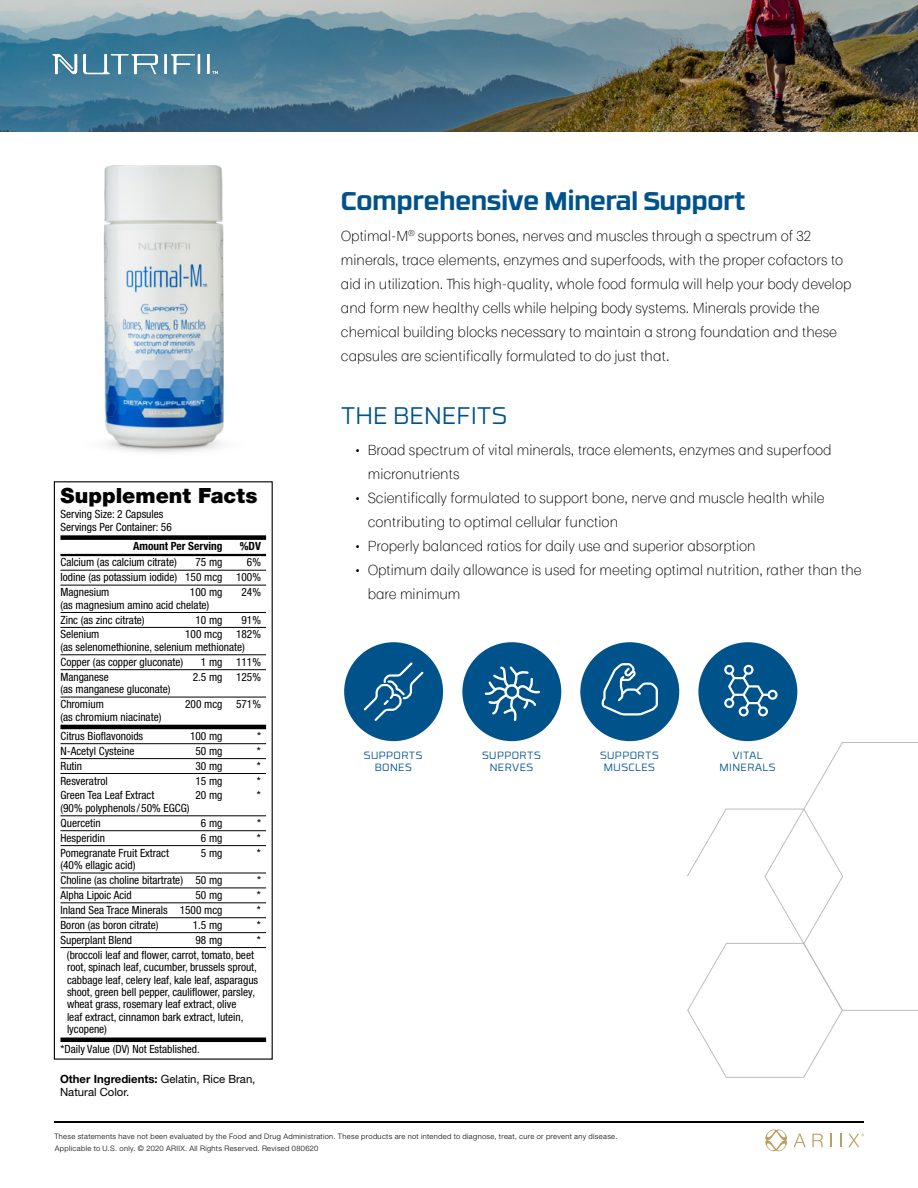
<style>
.page{position:relative;width:918px;height:1188px;background:#fff}
.page>*{position:absolute;margin:0;border:0;box-sizing:border-box;transform-origin:0 0}
.t1{font:700 25.5px "RB No 3.1";color:#00528a}
.t2{font:300 24px "RB No 3.1";color:#00528a}
.t3{font:900 21px "Helvetica Neue LT Pro";color:#000}
.t4{font:300 13.5px/24px "Moriston";color:#000}
.t5{font:condensed 11.4px/12.5px "Helvetica Neue LT Pro";color:#000}
.t6{font:11.4px/13.6px "Helvetica Neue LT Pro";color:#000}
.t7{font:700 condensed 11.4px "Helvetica Neue LT Pro";color:#000}
.t8{font:300 10.5px/12px "RB No 3.1";letter-spacing:.04em;color:#00528a;text-align:center}
.t9{font:300 7.5px/12px "Helvetica Neue LT Pro";letter-spacing:.045em;color:#000}
.s1{font-weight:700}
</style>
<div class="page">
<hr style="left:54px;top:1121px;width:810px;height:2px;background:#000">
<svg style="left:794px;top:1134px;width:12px;height:13px"></svg>
<svg style="left:812px;top:1134px;width:11px;height:13px"></svg>
<svg style="left:831px;top:1134px;width:1px;height:13px"></svg>
<svg style="left:840px;top:1134px;width:2px;height:13px"></svg>
<svg style="left:765px;top:1129px;width:22px;height:22px"></svg>
<svg style="left:848px;top:1134px;width:16px;height:13px"></svg>
<img style="left:103px;top:166px;width:121px;height:287px">
<div style="left:60px;top:535px;width:206px;height:5px;background:#000"></div>
<hr style="left:60px;top:554px;width:206px;height:2px;background:#000">
<hr style="left:60px;top:570px;width:206px;height:1px;background:#000">
<hr style="left:60px;top:585px;width:206px;height:1px;background:#000">
<hr style="left:60px;top:612px;width:206px;height:1px;background:#000">
<hr style="left:60px;top:627px;width:206px;height:1px;background:#000">
<hr style="left:60px;top:654px;width:206px;height:1px;background:#000">
<hr style="left:60px;top:669px;width:206px;height:1px;background:#000">
<hr style="left:60px;top:697px;width:206px;height:1px;background:#000">
<hr style="left:60px;top:725px;width:206px;height:4px;background:#000">
<hr style="left:60px;top:743px;width:206px;height:1px;background:#000">
<hr style="left:60px;top:758px;width:206px;height:1px;background:#000">
<hr style="left:60px;top:773px;width:206px;height:1px;background:#000">
<hr style="left:60px;top:816px;width:206px;height:1px;background:#000">
<hr style="left:60px;top:830px;width:206px;height:1px;background:#000">
<hr style="left:60px;top:845px;width:206px;height:1px;background:#000">
<hr style="left:60px;top:873px;width:206px;height:1px;background:#000">
<hr style="left:60px;top:888px;width:206px;height:1px;background:#000">
<hr style="left:60px;top:903px;width:206px;height:1px;background:#000">
<hr style="left:60px;top:917px;width:206px;height:1px;background:#000">
<hr style="left:60px;top:932px;width:206px;height:1px;background:#000">
<hr style="left:60px;top:947px;width:206px;height:1px;background:#000">
<hr style="left:60px;top:1038px;width:206px;height:4px;background:#000">
<div style="left:54px;top:481px;width:219px;height:579px;border:1px solid #000"></div>
<img style="left:0;top:0;width:918px;height:132px">
<hr style="left:164px;top:54px;width:3px;height:20px;background:#fff">
<hr style="left:198px;top:54px;width:2px;height:20px;background:#fff">
<hr style="left:207px;top:54px;width:3px;height:20px;background:#fff">
<svg style="left:171px;top:54px;width:24px;height:20px"></svg>
<svg style="left:83px;top:54px;width:75px;height:20px"></svg>
<svg style="left:53px;top:54px;width:24px;height:20px"></svg>
<svg style="left:212px;top:71px;width:6px;height:3px"></svg>
<svg style="left:687px;top:742px;width:231px;height:336px"></svg>
<div style="left:344px;top:642px;width:99px;height:99px;background:#00528a;border-radius:50%"></div>
<div style="left:462px;top:642px;width:99px;height:99px;background:#00528a;border-radius:50%"></div>
<div style="left:580px;top:642px;width:99px;height:99px;background:#00528a;border-radius:50%"></div>
<div style="left:698px;top:642px;width:99px;height:99px;background:#00528a;border-radius:50%"></div>
<svg style="left:364px;top:662px;width:60px;height:59px"></svg>
<svg style="left:485px;top:666px;width:55px;height:55px"></svg>
<svg style="left:602px;top:663px;width:56px;height:53px"></svg>
<svg style="left:724px;top:665px;width:54px;height:51px"></svg>
<h3 class="t3" style="left:60px;top:483px;width:198px">Supplement Facts</h3>
<p class="t5" style="left:60px;top:508px;width:113px;line-height:13px">Serving Size: 2 Capsules<br>Servings Per Container: 56</p>
<p class="t7" style="left:133px;top:540px;width:91px">Amount Per Serving</p>
<p class="t7" style="left:240px;top:540px;width:23px">%DV</p>
<p class="t5" style="left:60px;top:556px;width:118px">Calcium (as calcium citrate)</p>
<p class="t5" style="left:195px;top:556px;width:29px">75 mg</p>
<p class="t5" style="left:60px;top:555px;width:202px;line-height:14.9px;text-align:justify;text-indent:187px">6% Iodine (as potassium iodide) 150 mcg 100% Magnesium</p>
<p class="t5" style="left:190px;top:586px;width:34px">100 mg</p>
<p class="t5" style="left:241px;top:586px;width:21px">24%</p>
<p class="t5" style="left:60px;top:597px;width:150px;line-height:14.9px">(as magnesium amino acid chelate)<br>Zinc (as zinc citrate)</p>
<p class="t5" style="left:195px;top:613px;width:29px">10 mg</p>
<p class="t5" style="left:242px;top:613px;width:21px">91%</p>
<p class="t5" style="left:60px;top:628px;width:41px">Selenium</p>
<p class="t5" style="left:60px;top:628px;width:202px;text-indent:125px">100 mcg 182% (as selenomethionine, selenium methionate)</p>
<p class="t5" style="left:60px;top:655px;width:124px">Copper (as copper gluconate)</p>
<p class="t5" style="left:201px;top:655px;width:62px">1 mg 111%</p>
<p class="t5" style="left:60px;top:670px;width:50px">Manganese</p>
<p class="t5" style="left:193px;top:670px;width:70px">2.5 mg 125%</p>
<p class="t5" style="left:60px;top:682px;width:112px;line-height:14.9px">(as manganese gluconate)<br>Chromium</p>
<p class="t5" style="left:185px;top:698px;width:77px">200 mcg 571%</p>
<p class="t5" style="left:60px;top:707px;width:103px;line-height:19.2px">(as chromium niacinate)<br>Citrus Bioflavonoids</p>
<p class="t5" style="left:190px;top:729px;width:34px">100 mg</p>
<p class="t5" style="left:257px;top:729px;width:5px">*</p>
<p class="t5" style="left:60px;top:744px;width:76px">N-Acetyl Cysteine</p>
<p class="t5" style="left:195px;top:744px;width:29px">50 mg</p>
<p class="t5" style="left:257px;top:744px;width:5px">*</p>
<p class="t5" style="left:60px;top:759px;width:23px">Rutin</p>
<p class="t5" style="left:195px;top:759px;width:29px">30 mg</p>
<p class="t5" style="left:257px;top:759px;width:5px">*</p>
<p class="t5" style="left:60px;top:774px;width:49px">Resveratrol</p>
<p class="t5" style="left:195px;top:774px;width:29px">15 mg</p>
<p class="t5" style="left:257px;top:774px;width:5px">*</p>
<p class="t5" style="left:60px;top:789px;width:95px">Green Tea Leaf Extract</p>
<p class="t5" style="left:195px;top:789px;width:29px">20 mg</p>
<p class="t5" style="left:257px;top:789px;width:5px">*</p>
<p class="t5" style="left:60px;top:800px;width:131px;line-height:14.9px">(90% polyphenols / 50% EGCG)<br>Quercetin</p>
<p class="t5" style="left:201px;top:816px;width:23px">6 mg</p>
<p class="t5" style="left:257px;top:816px;width:5px">*</p>
<p class="t5" style="left:60px;top:831px;width:46px">Hesperidin</p>
<p class="t5" style="left:201px;top:831px;width:23px">6 mg</p>
<p class="t5" style="left:257px;top:831px;width:5px">*</p>
<p class="t5" style="left:60px;top:846px;width:110px">Pomegranate Fruit Extract</p>
<p class="t5" style="left:201px;top:846px;width:23px">5 mg</p>
<p class="t5" style="left:257px;top:846px;width:5px">*</p>
<p class="t5" style="left:60px;top:858px;width:164px;line-height:14.9px">(40% ellagic acid)<br>Choline (as choline bitartrate) 50 mg</p>
<p class="t5" style="left:257px;top:874px;width:5px">*</p>
<p class="t5" style="left:60px;top:889px;width:73px">Alpha Lipoic Acid</p>
<p class="t5" style="left:195px;top:889px;width:29px">50 mg</p>
<p class="t5" style="left:257px;top:889px;width:5px">*</p>
<p class="t5" style="left:60px;top:904px;width:164px">Inland Sea Trace Minerals 1500 mcg</p>
<p class="t5" style="left:257px;top:904px;width:5px">*</p>
<p class="t5" style="left:60px;top:918px;width:100px">Boron (as boron citrate)</p>
<p class="t5" style="left:193px;top:918px;width:31px">1.5 mg</p>
<p class="t5" style="left:257px;top:918px;width:5px">*</p>
<p class="t5" style="left:60px;top:933px;width:73px">Superplant Blend</p>
<p class="t5" style="left:195px;top:933px;width:29px">98 mg</p>
<p class="t5" style="left:257px;top:933px;width:5px">*</p>
<p class="t5" style="left:67px;top:948px;width:193px">(broccoli leaf and flower, carrot, tomato, beet root, spinach leaf, cucumber, brussels sprout, cabbage leaf, celery leaf, kale leaf, asparagus shoot, green bell pepper, cauliflower, parsley, wheat grass, rosemary leaf extract, olive<br>leaf extract, cinnamon bark extract, lutein, lycopene)</p>
<p class="t5" style="left:60px;top:1042px;width:141px">*Daily Value (DV) Not Established.</p>
<p class="t6" style="left:60px;top:1071px;width:197px"><span class="s1">Other Ingredients:</span> Gelatin, Rice Bran,<br>Natural Color.</p>
<h1 class="t1" style="left:341px;top:181px;width:406px">Comprehensive Mineral Support</h1>
<p class="t4" style="left:341px;top:223px;width:512px">Optimal-M<sup>®</sup> supports bones, nerves and muscles through a spectrum of 32 minerals, trace elements, enzymes and superfoods, with the proper cofactors to aid in utilization. This high-quality, whole food formula will help your body develop and form new healthy cells while helping body systems. Minerals provide the chemical building blocks necessary to maintain a strong foundation and these capsules are scientifically formulated to do just that.</p>
<h2 class="t2" style="left:341px;top:398px;width:168px">THE BENEFITS</h2>
<p class="t4" style="left:368px;top:437px;width:466px;text-indent:-14px">• Broad spectrum of vital minerals, trace elements, enzymes and superfood micronutrients</p>
<p class="t4" style="left:368px;top:485px;width:458px;text-indent:-14px">• Scientifically formulated to support bone, nerve and muscle health while contributing to optimal cellular function</p>
<p class="t4" style="left:354px;top:533px;width:403px">• Properly balanced ratios for daily use and superior absorption</p>
<p class="t4" style="left:368px;top:557px;width:496px;text-indent:-14px">• Optimum daily allowance is used for meeting optimal nutrition, rather than the bare minimum</p>
<p class="t8" style="left:364px;top:748px;width:60px">SUPPORTS<br>BONES</p>
<p class="t8" style="left:482px;top:748px;width:60px">SUPPORTS<br>NERVES</p>
<p class="t8" style="left:600px;top:748px;width:60px">SUPPORTS<br>MUSCLES</p>
<p class="t8" style="left:720px;top:748px;width:58px">VITAL<br>MINERALS</p>
<p class="t9" style="left:54px;top:1131px;width:565px">These statements have not been evaluated by the Food and Drug Administration. These products are not intended to diagnose, treat, cure or prevent any disease.<br>Applicable to U.S. only. © 2020 ARIIX. All Rights Reserved. Revised 080620</p>
</div>
